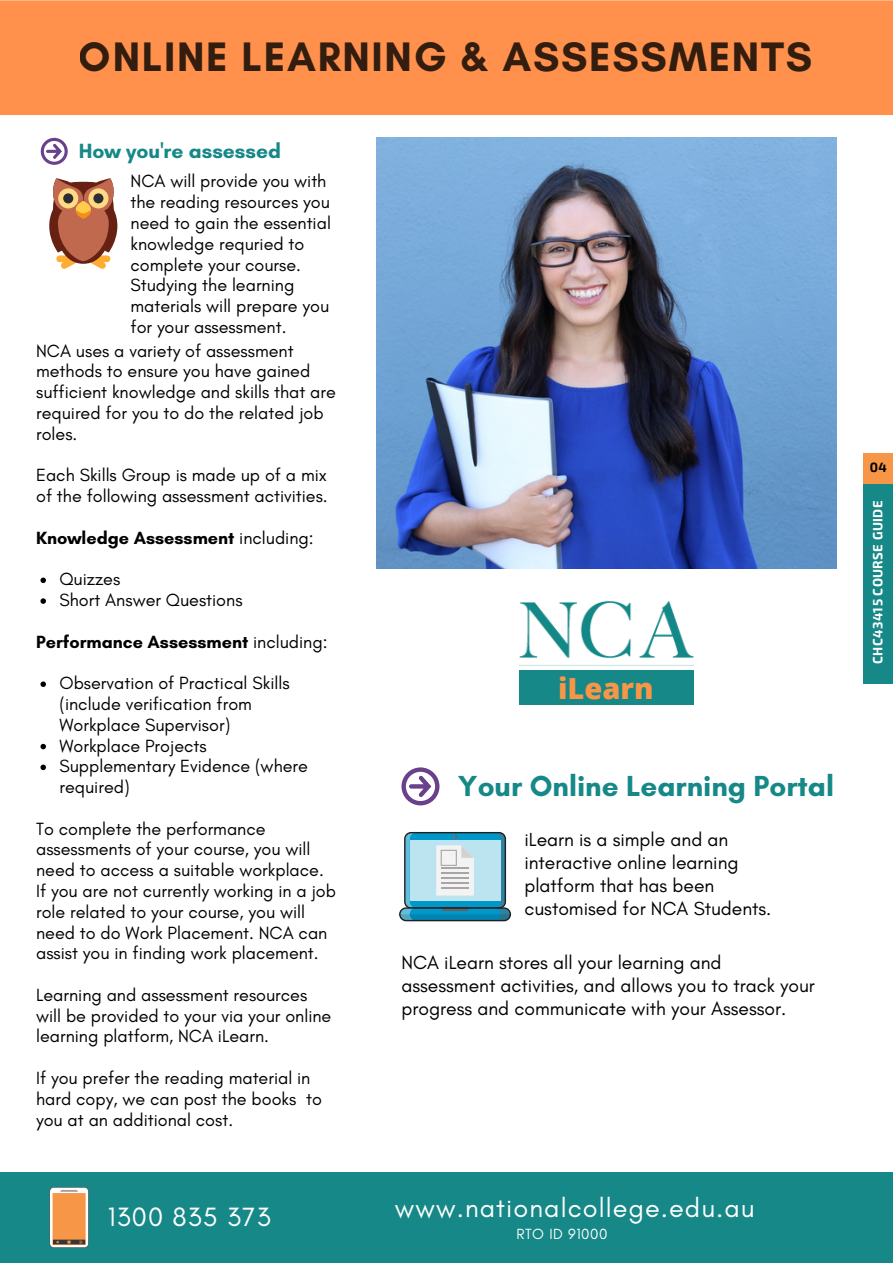
<style>
.page{position:relative;width:893px;height:1264px;background:#fff}
.page>*{position:absolute;margin:0;border:0;box-sizing:border-box;transform-origin:0 0}
.t1{font:700 42px "Glacial Indifference";letter-spacing:.04em;color:#000}
.t2{font:700 29.55px "Glacial Indifference";color:#158887}
.t3{font:800 29.1px "Open Sans";color:#f79646}
.t4{font:27px "Glacial Indifference";letter-spacing:.04em;color:#fff}
.t5{font:700 21px "Glacial Indifference";color:#158887}
.t6{font:19.35px/23.1px "Glacial Indifference";color:#000}
.t7{font:18px/20.7px "Glacial Indifference";color:#000}
.t8{font:700 18px "Glacial Indifference";color:#000}
.t9{font:15px "Glacial Indifference";letter-spacing:.04em;color:#fff}
.t10{font:700 13.2px "Exo 2";letter-spacing:.03em;color:#fff}
.t11{font:700 13.2px "Exo 2";color:#000}
.s1{font-weight:400}
</style>
<div class="page">
<img style="left:376px;top:138px;width:460px;height:430px">
<div style="left:0;top:0;width:892px;height:115px;background:#ff914d"></div>
<svg style="left:40px;top:577px;width:6px;height:6px"></svg>
<svg style="left:40px;top:598px;width:6px;height:6px"></svg>
<svg style="left:40px;top:681px;width:6px;height:6px"></svg>
<svg style="left:40px;top:743px;width:6px;height:6px"></svg>
<svg style="left:40px;top:764px;width:6px;height:6px"></svg>
<svg style="left:41px;top:138px;width:27px;height:27px"></svg>
<svg style="left:49px;top:178px;width:69px;height:91px"></svg>
<div style="left:863px;top:453px;width:29px;height:31px;background:#f79646"></div>
<div style="left:863px;top:484px;width:29px;height:199px;background:#158887"></div>
<svg style="left:401px;top:767px;width:38px;height:38px"></svg>
<svg style="left:399px;top:832px;width:112px;height:89px"></svg>
<div style="left:0;top:1172px;width:892px;height:89px;background:#158887"></div>
<svg style="left:49px;top:1187px;width:40px;height:61px;background:#dfa26e"></svg>
<img style="left:519px;top:601px;width:174px;height:65px">
<div style="left:519px;top:670px;width:174px;height:35px;background:#158887"></div>
<h1 class="t1" style="left:79px;top:32px;width:734px">ONLINE LEARNING &amp; ASSESSMENTS</h1>
<p class="t5" style="left:79px;top:137px;width:204px">How you're assessed</p>
<p class="t7" style="left:130px;top:171px;width:202px">NCA will provide you with the reading resources you need to gain the essential knowledge requried to complete your course.<br>Studying the learning materials will prepare you for your assessment.</p>
<p class="t7" style="left:36px;top:340px;width:301px">NCA uses a variety of assessment methods to ensure you have gained sufficient knowledge and skills that are required for you to do the related job roles.</p>
<p class="t7" style="left:36px;top:464px;width:293px">Each Skills Group is made up of a mix of the following assessment activities.</p>
<p class="t8" style="left:36px;top:526px;width:279px">Knowledge Assessment <span class="s1">including:</span></p>
<p class="t7" style="left:59px;top:568px;width:184px">Quizzes<br>Short Answer Questions</p>
<p class="t8" style="left:36px;top:630px;width:293px">Performance Assessment <span class="s1">including:</span></p>
<p class="t7" style="left:59px;top:672px;width:250px">Observation of Practical Skills (include verification from<br>Workplace Supervisor)<br>Workplace Projects<br>Supplementary Evidence (where required)</p>
<p class="t7" style="left:36px;top:818px;width:301px">To complete the performance assessments of your course, you will need to access a suitable workplace.<br>If you are not currently working in a job role related to your course, you will need to do Work Placement. NCA can assist you in finding work placement.</p>
<p class="t7" style="left:36px;top:984px;width:297px">Learning and assessment resources will be provided to your via your online learning platform, NCA iLearn.</p>
<p class="t7" style="left:36px;top:1067px;width:287px">If you prefer the reading material in hard copy, we can post the books to you at an additional cost.</p>
<h3 class="t3" style="left:558px;top:667px;width:97px">iLearn</h3>
<h2 class="t2" style="left:458px;top:767px;width:377px">Your Online Learning Portal</h2>
<p class="t6" style="left:524px;top:827px;width:248px">iLearn is a simple and an interactive online learning platform that has been customised for NCA Students.</p>
<p class="t6" style="left:401px;top:950px;width:415px">NCA iLearn stores all your learning and assessment activities, and allows you to track your progress and communicate with your Assessor.</p>
<h3 class="t4" style="left:395px;top:1191px;width:361px">www.nationalcollege.edu.au</h3>
<h3 class="t4" style="left:108px;top:1199px;width:164px">1300 835 373</h3>
<h3 class="t4" style="left:104px;top:1201px;width:554px">1300 835 373 www.nationalcollege.edu.au</h3>
<p class="t9" style="left:516px;top:1224px;width:93px">RTO ID 91000</p>
<p class="t11" style="left:869px;top:459px;width:19px">04</p>
<p class="t10" style="left:869px;top:663px;width:164px;rotate:-90deg">CHC43415 COURSE GUIDE</p>
</div>
